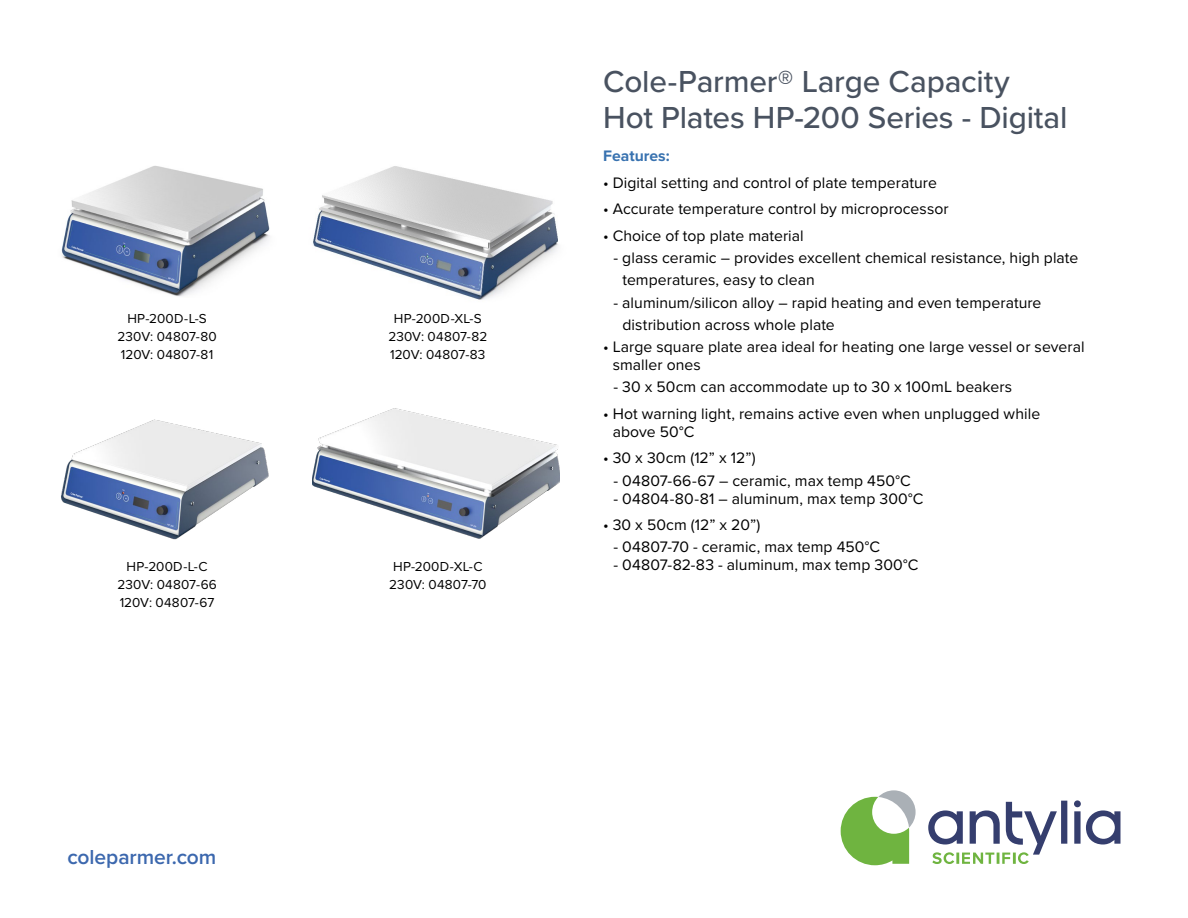
<style>
.page{position:relative;width:1188px;height:918px;background:#fff}
.page>*{position:absolute;margin:0;border:0;box-sizing:border-box;transform-origin:0 0}
.t1{font:500 31.5px/36px "Proxima Nova";letter-spacing:-.005em;color:#495260}
.t2{font:600 21px "Proxima Nova";letter-spacing:-.005em;color:#3c68ae}
.t3{font:15.75px/22.2px "Proxima Nova";letter-spacing:.005em;color:#000}
.t4{font:700 15.75px "Proxima Nova";color:#3872b0}
.t5{font:13.5px/18px "Proxima Nova";letter-spacing:.015em;color:#000;text-align:center}
</style>
<div class="page">
<div style="left:1074px;top:800px;width:7px;height:7px;background:#353e6e;border-radius:50%"></div>
<svg style="left:1074px;top:810px;width:46px;height:35px"></svg>
<svg style="left:841px;top:790px;width:75px;height:75px"></svg>
<svg style="left:928px;top:801px;width:139px;height:63px"></svg>
<img style="left:61px;top:166px;width:209px;height:131px">
<img style="left:313px;top:166px;width:246px;height:134px">
<img style="left:61px;top:419px;width:208px;height:121px">
<img style="left:312px;top:408px;width:247px;height:131px">
<p class="t5" style="left:117px;top:309px;width:101px">HP-200D-L-S<br>230V: 04807-80<br>120V: 04807-81</p>
<p class="t5" style="left:388px;top:309px;width:100px">HP-200D-XL-S<br>230V: 04807-82<br>120V: 04807-83</p>
<p class="t5" style="left:117px;top:557px;width:101px">HP-200D-L-C<br>230V: 04807-66<br>120V: 04807-67</p>
<p class="t5" style="left:389px;top:557px;width:99px;text-align:left">HP-200D-XL-C<br>230V: 04807-70</p>
<h2 class="t2" style="left:68px;top:841px;width:150px">coleparmer.com</h2>
<h1 class="t1" style="left:603px;top:63px;width:466px">Cole-Parmer® Large Capacity<br>Hot Plates HP-200 Series - Digital</h1>
<p class="t4" style="left:603px;top:144px;width:68px">Features:</p>
<p class="t3" style="left:603px;top:171px;width:335px">• Digital setting and control of plate temperature</p>
<p class="t3" style="left:603px;top:197px;width:347px">• Accurate temperature control by microprocessor</p>
<p class="t3" style="left:603px;top:224px;width:202px">• Choice of top plate material</p>
<p class="t3" style="left:622px;top:246px;width:457px;text-indent:-9px">- glass ceramic – provides excellent chemical resistance, high plate temperatures, easy to clean</p>
<p class="t3" style="left:622px;top:291px;width:420px;text-indent:-9px">- aluminum/silicon alloy – rapid heating and even temperature distribution across whole plate</p>
<p class="t3" style="left:613px;top:337px;width:473px;line-height:18px;text-indent:-10px">• Large square plate area ideal for heating one large vessel or several smaller ones</p>
<p class="t3" style="left:614px;top:375px;width:400px">- 30 x 50cm can accommodate up to 30 x 100mL beakers</p>
<p class="t3" style="left:613px;top:404px;width:429px;line-height:18px;text-indent:-10px">• Hot warning light, remains active even when unplugged while above 50°C</p>
<p class="t3" style="left:603px;top:446px;width:154px">• 30 x 30cm (12” x 12”)</p>
<p class="t3" style="left:614px;top:469px;width:299px">- 04807-66-67 – ceramic, max temp 450°C</p>
<p class="t3" style="left:614px;top:487px;width:312px">- 04804-80-81 – aluminum, max temp 300°C</p>
<p class="t3" style="left:603px;top:513px;width:159px">• 30 x 50cm (12” x 20”)</p>
<p class="t3" style="left:614px;top:535px;width:268px">- 04807-70 - ceramic, max temp 450°C</p>
<p class="t3" style="left:614px;top:553px;width:307px">- 04807-82-83 - aluminum, max temp 300°C</p>
</div>
